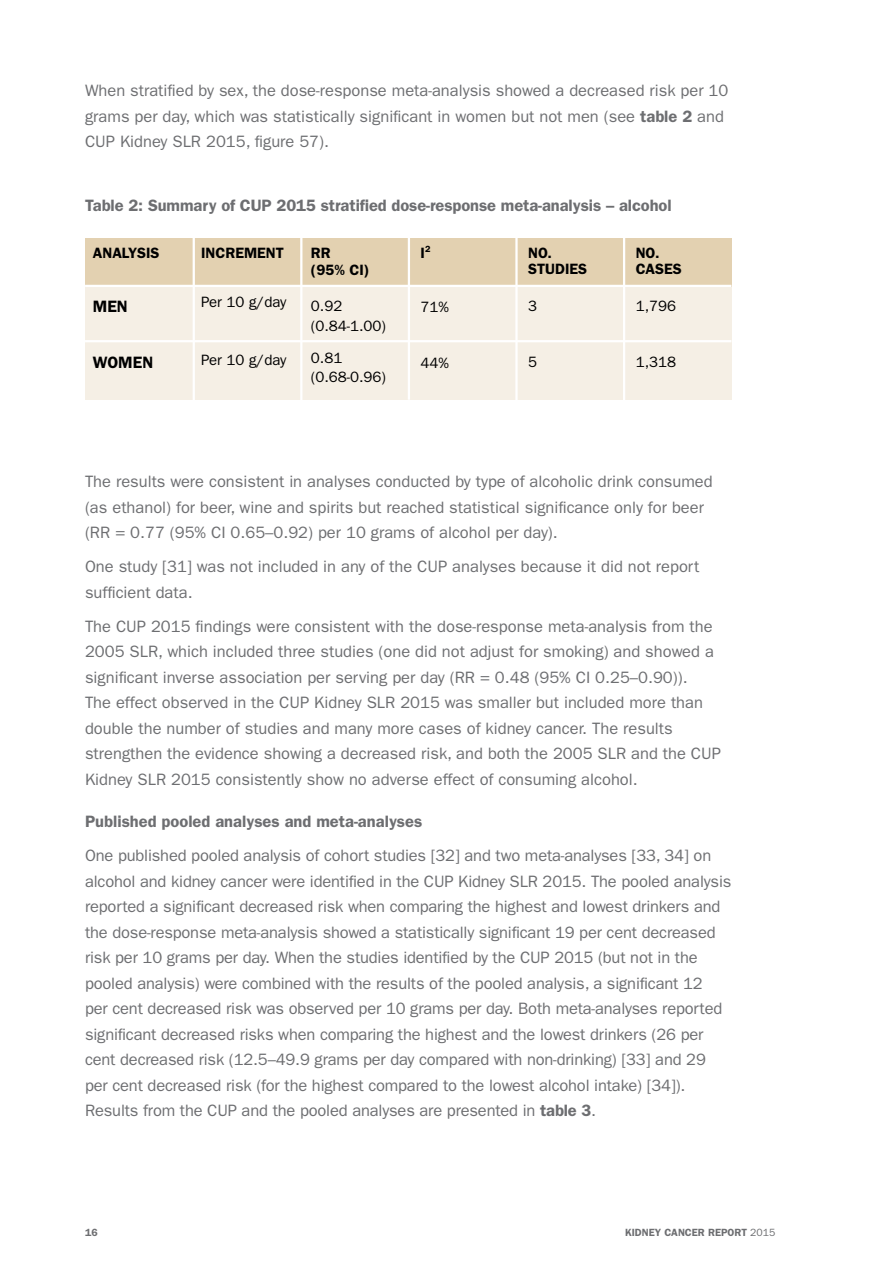
<style>
.page{position:relative;width:893px;height:1263px;background:#fff}
.page>*{position:absolute;margin:0;border:0;box-sizing:border-box;transform-origin:0 0}
.t1{font:16.5px/25.5px "ITC Franklin Gothic Std";color:#6d6e71}
.t2{font:600 16.5px "ITC Franklin Gothic Std";letter-spacing:-.005em;color:#6d6e71}
.t3{font:600 16.5px "ITC Franklin Gothic Std";color:#000}
.t4{font:15px/19.5px "ITC Franklin Gothic Std";color:#000}
.t5{font:600 15px/16.5px "ITC Franklin Gothic Std";color:#000}
.t6{font:600 10.5px "ITC Franklin Gothic Std";color:#6d6e71}
.s1{font-weight:600}
.s2{font-weight:400}
</style>
<div class="page">
<div style="left:85px;top:281px;width:646px;height:119px;background:#f5efe5"></div>
<div style="left:85px;top:238px;width:646px;height:48px;background:#e3d1b1"></div>
<hr style="left:85px;top:285px;width:646px;height:2px;background:#fff">
<hr style="left:85px;top:340px;width:646px;height:2px;background:#fff">
<hr style="left:193px;top:236px;width:2px;height:170px;background:#fff">
<hr style="left:300px;top:236px;width:2px;height:170px;background:#fff">
<hr style="left:408px;top:236px;width:2px;height:164px;background:#fff">
<hr style="left:515px;top:236px;width:3px;height:167px;background:#fff">
<hr style="left:623px;top:236px;width:2px;height:170px;background:#fff">
<p class="t1" style="left:85px;top:78px;width:645px">When stratified by sex, the dose-response meta-analysis showed a decreased risk per 10 grams per day, which was statistically significant in women but not men (see <span class="s1">table 2</span> and<br>CUP Kidney SLR 2015, figure 57).</p>
<p class="t2" style="left:85px;top:196px;width:588px">Table 2: Summary of CUP 2015 stratified dose-response meta-analysis – alcohol</p>
<p class="t5" style="left:93px;top:245px;width:68px">ANALYSIS</p>
<p class="t5" style="left:421px;top:245px;width:11px">I<sup>2</sup></p>
<p class="t5" style="left:528px;top:245px;width:61px">NO.<br>STUDIES</p>
<p class="t4" style="left:528px;top:296px;width:10px">3</p>
<p class="t5" style="left:636px;top:245px;width:48px">NO.<br>CASES</p>
<p class="t4" style="left:636px;top:296px;width:42px">1,796</p>
<p class="t5" style="left:201px;top:245px;width:84px">INCREMENT</p>
<p class="t4" style="left:201px;top:292px;width:87px">Per 10 g/day</p>
<p class="t5" style="left:311px;top:245px;width:60px">RR<br>(95% CI)</p>
<p class="t4" style="left:311px;top:296px;width:77px">0.92 (0.84-1.00)</p>
<p class="t4" style="left:311px;top:348px;width:77px">0.81 (0.68-0.96)</p>
<p class="t3" style="left:93px;top:296px;width:36px">MEN</p>
<p class="t4" style="left:421px;top:297px;width:30px">71%</p>
<p class="t4" style="left:201px;top:350px;width:87px">Per 10 g/day</p>
<p class="t3" style="left:93px;top:352px;width:62px">WOMEN</p>
<p class="t4" style="left:636px;top:352px;width:42px">1,318</p>
<p class="t4" style="left:528px;top:352px;width:10px">5</p>
<p class="t4" style="left:421px;top:353px;width:30px">44%</p>
<p class="t1" style="left:85px;top:469px;width:629px">The results were consistent in analyses conducted by type of alcoholic drink consumed (as ethanol) for beer, wine and spirits but reached statistical significance only for beer (RR = 0.77 (95% CI 0.65–0.92) per 10 grams of alcohol per day).</p>
<p class="t1" style="left:85px;top:554px;width:616px">One study [31] was not included in any of the CUP analyses because it did not report sufficient data.</p>
<p class="t1" style="left:85px;top:614px;width:637px">The CUP 2015 findings were consistent with the dose-response meta-analysis from the 2005 SLR, which included three studies (one did not adjust for smoking) and showed a significant inverse association per serving per day (RR = 0.48 (95% CI 0.25–0.90)).<br>The effect observed in the CUP Kidney SLR 2015 was smaller but included more than double the number of studies and many more cases of kidney cancer. The results strengthen the evidence showing a decreased risk, and both the 2005 SLR and the CUP Kidney SLR 2015 consistently show no adverse effect of consuming alcohol.</p>
<p class="t2" style="left:85px;top:812px;width:339px">Published pooled analyses and meta-analyses</p>
<p class="t1" style="left:85px;top:843px;width:648px">One published pooled analysis of cohort studies [32] and two meta-analyses [33, 34] on alcohol and kidney cancer were identified in the CUP Kidney SLR 2015. The pooled analysis reported a significant decreased risk when comparing the highest and lowest drinkers and the dose-response meta-analysis showed a statistically significant 19 per cent decreased risk per 10 grams per day. When the studies identified by the CUP 2015 (but not in the pooled analysis) were combined with the results of the pooled analysis, a significant 12<br>per cent decreased risk was observed per 10 grams per day. Both meta-analyses reported significant decreased risks when comparing the highest and the lowest drinkers (26 per cent decreased risk (12.5–49.9 grams per day compared with non-drinking) [33] and 29 per cent decreased risk (for the highest compared to the lowest alcohol intake) [34]).<br>Results from the CUP and the pooled analyses are presented in <span class="s1">table 3</span>.</p>
<p class="t6" style="left:85px;top:1226px;width:14px">16</p>
<p class="t6" style="left:625px;top:1226px;width:152px">KIDNEY CANCER REPORT <span class="s2">2015</span></p>
</div>
